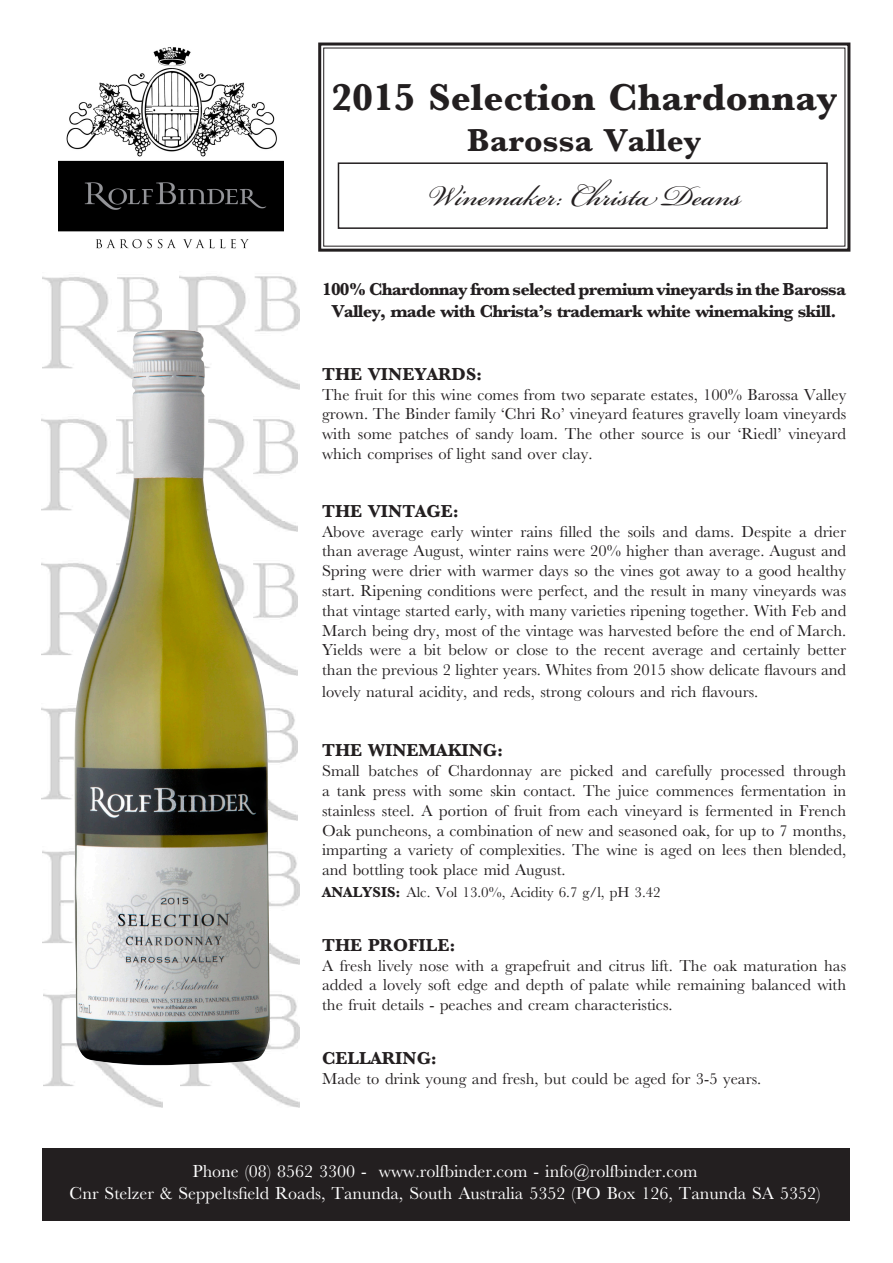
<style>
.page{position:relative;width:893px;height:1263px;background:#fff}
.page>*{position:absolute;margin:0;border:0;box-sizing:border-box;transform-origin:0 0}
.t1{font:45px "Bickham Script Pro";color:#231f20}
.t2{font:700 39px "M Baskerville";color:#231f20}
.t3{font:700 33px "M Baskerville";color:#231f20}
.t4{font:18px "M Baskerville";color:#fff}
.t5{font:700 18px/21.6px "M Baskerville";letter-spacing:-.045em;color:#231f20;text-align:center}
.t6{font:700 18px "M Baskerville";color:#231f20}
.t7{font:16.5px/19.8px "M Baskerville";color:#231f20;text-align:justify}
.t8{font:15px "M Baskerville";color:#231f20}
.s1{font-weight:700}
</style>
<div class="page">
<img style="left:42px;top:276px;width:120px;height:93px">
<img style="left:180px;top:276px;width:119px;height:114px">
<img style="left:41px;top:418px;width:29px;height:93px">
<img style="left:270px;top:419px;width:28px;height:113px">
<img style="left:41px;top:562px;width:29px;height:93px">
<img style="left:270px;top:563px;width:28px;height:113px">
<img style="left:41px;top:707px;width:29px;height:93px">
<img style="left:270px;top:708px;width:28px;height:113px">
<img style="left:42px;top:850px;width:28px;height:93px">
<img style="left:270px;top:851px;width:29px;height:114px">
<img style="left:43px;top:993px;width:119px;height:115px">
<img style="left:181px;top:994px;width:119px;height:114px">
<svg style="left:318px;top:42px;width:533px;height:210px"></svg>
<div style="left:43px;top:1148px;width:807px;height:72px;background:#231f20"></div>
<img style="left:58px;top:47px;width:225px;height:202px">
<div style="left:338px;top:162px;width:490px;height:67px;border:2px solid #231f20"></div>
<img style="left:70px;top:329px;width:200px;height:736px">
<p class="t2" style="left:331px;top:75px;width:508px">2015 Selection Chardonnay</p>
<p class="t3" style="left:467px;top:121px;width:236px">Barossa Valley</p>
<p class="t1" style="left:427px;top:163px;width:316px">Winemaker: Christa Deans</p>
<p class="t5" style="left:322px;top:278px;width:526px">100% Chardonnay from selected premium vineyards in the Barossa<br>Valley, made with Christa’s trademark white winemaking skill.</p>
<p class="t6" style="left:322px;top:363px;width:162px">The vineyards:</p>
<p class="t7" style="left:322px;top:384px;width:526px">The fruit for this wine comes from two separate estates, 100% Barossa Valley grown. The Binder family ‘Chri Ro’ vineyard features gravelly loam vineyards with some patches of sandy loam. The other source is our ‘Riedl’ vineyard which comprises of light sand over clay.</p>
<p class="t6" style="left:322px;top:500px;width:138px">The viNTAGE:</p>
<p class="t7" style="left:322px;top:521px;width:526px">Above average early winter rains filled the soils and dams. Despite a drier than average August, winter rains were 20% higher than average. August and Spring were drier with warmer days so the vines got away to a good healthy start. Ripening conditions were perfect, and the result in many vineyards was that vintage started early, with many varieties ripening together. With Feb and March being dry, most of the vintage was harvested before the end of March.<br>Yields were a bit below or close to the recent average and certainly better than the previous 2 lighter years. Whites from 2015 show delicate flavours and</p>
<p class="t7" style="left:322px;top:681px;width:438px">lovely natural acidity, and reds, strong colours and rich flavours.</p>
<p class="t6" style="left:322px;top:740px;width:182px">The winemaking :</p>
<p class="t7" style="left:322px;top:761px;width:526px">Small batches of Chardonnay are picked and carefully processed through a tank press with some skin contact. The juice commences fermentation in stainless steel. A portion of fruit from each vineyard is fermented in French Oak puncheons, a combination of new and seasoned oak, for up to 7 months, imparting a variety of complexities. The wine is aged on lees then blended, and bottling took place mid August.</p>
<p class="t8" style="left:322px;top:883px;width:340px"><span class="s1">analysis:</span> Alc. Vol 13.0%, Acidity 6.7 g/l, pH 3.42</p>
<p class="t6" style="left:322px;top:934px;width:135px">The PROFILE :</p>
<p class="t7" style="left:322px;top:955px;width:526px">A fresh lively nose with a grapefruit and citrus lift. The oak maturation has added a lovely soft edge and depth of palate while remaining balanced with the fruit details - peaches and cream characteristics.</p>
<p class="t6" style="left:322px;top:1048px;width:26px">CELLARIN</p>
<p class="t6" style="left:417px;top:1048px;width:22px">G:</p>
<p class="t7" style="left:322px;top:1069px;width:441px">Made to drink young and fresh, but could be aged for 3-5 years.</p>
<p class="t4" style="left:193px;top:1161px;width:506px">Phone (08) 8562 3300 - www.rolfbinder.com - info@rolfbinder.com</p>
<p class="t4" style="left:70px;top:1183px;width:752px">Cnr Stelzer &amp; Seppeltsfield Roads, Tanunda, South Australia 5352 (PO Box 126, Tanunda SA 5352)</p>
</div>
